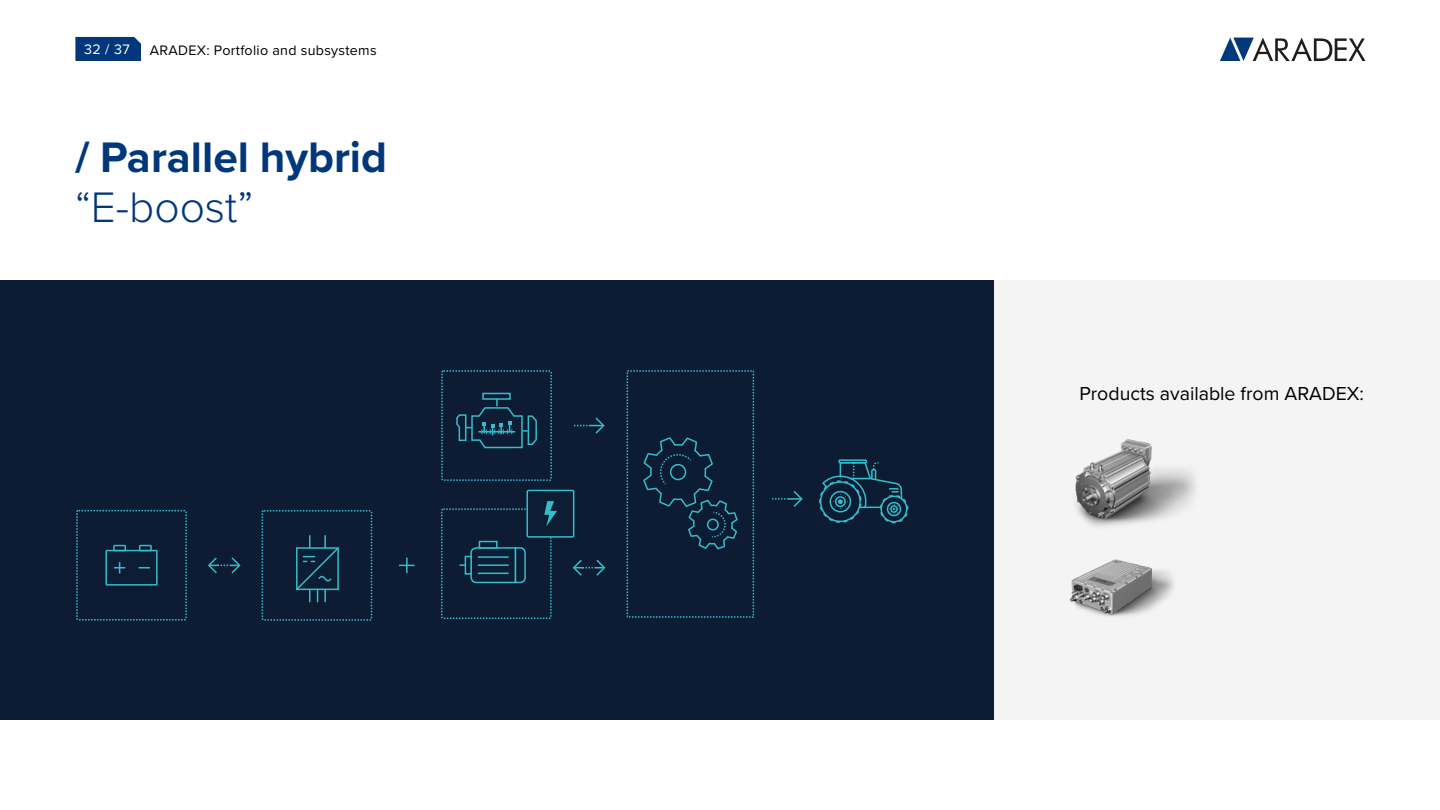
<style>
.page{position:relative;width:1440px;height:810px;background:#fff}
.page>*{position:absolute;margin:0;border:0;box-sizing:border-box;transform-origin:0 0}
.t1{font:700 44.25px "Proxima Nova";color:#00387b}
.t2{font:300 44.25px "Proxima Nova";color:#00387b}
.t3{font:19.5px "Proxima Nova";color:#000}
.t4{font:14.25px "Proxima Nova";letter-spacing:.02em;color:#000}
.t5{font:14.25px "Proxima Nova";color:#fff}
</style>
<div class="page">
<div style="left:994px;top:280px;width:446px;height:440px;background:#f5f4f4"></div>
<div style="left:0;top:280px;width:994px;height:440px;background:#0d1c33"></div>
<div style="left:262px;top:510px;width:110px;height:111px;border:2px dashed #34bccc;border-radius:2px"></div>
<svg style="left:296px;top:535px;width:43px;height:67px"></svg>
<div style="left:76px;top:510px;width:111px;height:111px;border:2px dashed #34bccc;border-radius:2px"></div>
<div style="left:105px;top:550px;width:53px;height:36px;border:2px solid #34bccc"></div>
<div style="left:113px;top:545px;width:13px;height:6px;border:2px solid #34bccc"></div>
<div style="left:139px;top:545px;width:13px;height:6px;border:2px solid #34bccc"></div>
<svg style="left:139px;top:567px;width:11px;height:2px"></svg>
<svg style="left:114px;top:562px;width:11px;height:11px"></svg>
<div style="left:441px;top:508px;width:111px;height:111px;border:2px dashed #34bccc;border-radius:2px"></div>
<div style="left:527px;top:490px;width:47px;height:47px;background:#0d1d34;border-radius:2px"></div>
<div style="left:526px;top:490px;width:48px;height:48px;border:2px solid #34bccc;border-radius:2px"></div>
<svg style="left:544px;top:501px;width:13px;height:25px"></svg>
<svg style="left:574px;top:417px;width:31px;height:17px"></svg>
<svg style="left:772px;top:491px;width:31px;height:16px"></svg>
<svg style="left:643px;top:437px;width:95px;height:113px"></svg>
<div style="left:441px;top:370px;width:111px;height:111px;border:2px dashed #34bccc;border-radius:2px"></div>
<div style="left:482px;top:393px;width:29px;height:7px;border:2px solid #34bccc"></div>
<svg style="left:456px;top:399px;width:81px;height:50px"></svg>
<div style="left:479px;top:541px;width:19px;height:8px;border:2px solid #34bccc"></div>
<svg style="left:459px;top:546px;width:67px;height:38px"></svg>
<svg style="left:208px;top:557px;width:33px;height:17px"></svg>
<svg style="left:573px;top:559px;width:33px;height:17px"></svg>
<svg style="left:399px;top:558px;width:16px;height:15px"></svg>
<svg style="left:819px;top:459px;width:90px;height:65px"></svg>
<img style="left:1075px;top:439px;width:121px;height:88px">
<img style="left:1069px;top:559px;width:105px;height:58px">
<svg style="left:1220px;top:38px;width:146px;height:23px"></svg>
<div style="left:75px;top:37px;width:66px;height:24px;background:#00387b"></div>
<p class="t5" style="left:84px;top:39px;width:47px">32 / 37</p>
<p class="t4" style="left:150px;top:39px;width:228px">ARADEX: Portfolio and subsystems</p>
<h1 class="t1" style="left:75px;top:124px;width:314px">/ Parallel hybrid</h1>
<h1 class="t2" style="left:75px;top:174px;width:180px">“E-boost”</h1>
<h2 class="t3" style="left:1079px;top:379px;width:286px">Products available from ARADEX:</h2>
</div>
